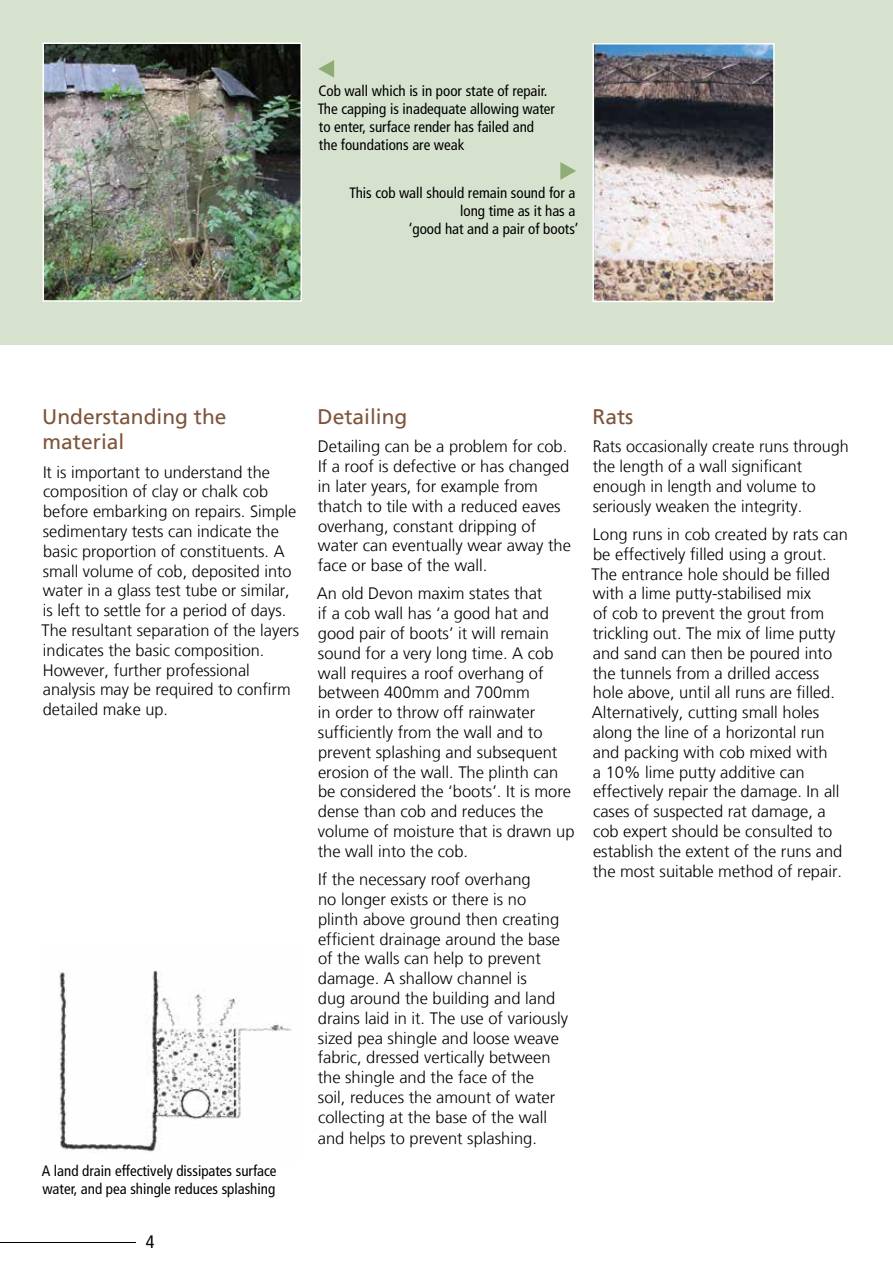
<style>
.page{position:relative;width:893px;height:1263px;background:#fff}
.page>*{position:absolute;margin:0;border:0;box-sizing:border-box;transform-origin:0 0}
.t1{font:21px/25.2px "Frutiger LT";color:#7e543a}
.t2{font:condensed 18px "Frutiger LT";color:#000}
.t3{font:300 16.5px/19.8px "Frutiger LT";color:#000}
.t4{font:condensed 15px/18px "Frutiger LT";color:#000}
</style>
<div class="page">
<hr style="left:0;top:1242px;width:136px;height:1px;background:#000">
<div style="left:0;top:0;width:893px;height:344px;background:#d7e2ce"></div>
<img style="left:46px;top:46px;width:253px;height:253px">
<div style="left:43px;top:43px;width:259px;height:259px;border:2px solid #fff"></div>
<svg style="left:318px;top:60px;width:16px;height:18px"></svg>
<svg style="left:560px;top:162px;width:16px;height:18px"></svg>
<img style="left:595px;top:46px;width:177px;height:253px">
<div style="left:592px;top:43px;width:183px;height:259px;border:2px solid #fff"></div>
<img style="left:58px;top:971px;width:234px;height:181px">
<p class="t4" style="left:318px;top:82px;width:239px">Cob wall which is in poor state of repair.<br>The capping is inadequate allowing water to enter, surface render has failed and the foundations are weak</p>
<p class="t4" style="left:350px;top:184px;width:230px;text-align:right">This cob wall should remain sound for a long time as it has a<br>‘good hat and a pair of boots’</p>
<p class="t1" style="left:42px;top:404px;width:186px">Understanding the material</p>
<p class="t3" style="left:42px;top:462px;width:259px">It is important to understand the composition of clay or chalk cob before embarking on repairs. Simple sedimentary tests can indicate the basic proportion of constituents. A small volume of cob, deposited into water in a glass test tube or similar, is left to settle for a period of days.<br>The resultant separation of the layers indicates the basic composition.<br>However, further professional analysis may be required to confirm detailed make up.</p>
<p class="t4" style="left:42px;top:1162px;width:236px">A land drain effectively dissipates surface water, and pea shingle reduces splashing</p>
<p class="t2" style="left:146px;top:1232px;width:10px">4</p>
<p class="t1" style="left:318px;top:404px;width:91px">Detailing</p>
<p class="t3" style="left:318px;top:437px;width:255px">Detailing can be a problem for cob.<br>If a roof is defective or has changed in later years, for example from thatch to tile with a reduced eaves overhang, constant dripping of water can eventually wear away the face or base of the wall.</p>
<p class="t3" style="left:317px;top:584px;width:259px">An old Devon maxim states that<br>if a cob wall has ‘a good hat and good pair of boots’ it will remain sound for a very long time. A cob wall requires a roof overhang of between 400mm and 700mm<br>in order to throw off rainwater sufficiently from the wall and to prevent splashing and subsequent erosion of the wall. The plinth can be considered the ‘boots’. It is more dense than cob and reduces the volume of moisture that is drawn up the wall into the cob.</p>
<p class="t3" style="left:318px;top:870px;width:252px">If the necessary roof overhang<br>no longer exists or there is no plinth above ground then creating efficient drainage around the base of the walls can help to prevent damage. A shallow channel is<br>dug around the building and land drains laid in it. The use of variously sized pea shingle and loose weave fabric, dressed vertically between the shingle and the face of the<br>soil, reduces the amount of water collecting at the base of the wall</p>
<p class="t3" style="left:318px;top:1129px;width:221px">and helps to prevent splashing.</p>
<p class="t1" style="left:592px;top:404px;width:42px">Rats</p>
<p class="t3" style="left:593px;top:437px;width:258px">Rats occasionally create runs through the length of a wall significant enough in length and volume to seriously weaken the integrity.</p>
<p class="t3" style="left:591px;top:525px;width:258px">Long runs in cob created by rats can be effectively filled using a grout.<br>The entrance hole should be filled with a lime putty-stabilised mix<br>of cob to prevent the grout from trickling out. The mix of lime putty and sand can then be poured into the tunnels from a drilled access hole above, until all runs are filled.<br>Alternatively, cutting small holes along the line of a horizontal run and packing with cob mixed with<br>a 10% lime putty additive can effectively repair the damage. In all cases of suspected rat damage, a cob expert should be consulted to establish the extent of the runs and the most suitable method of repair.</p>
</div>
